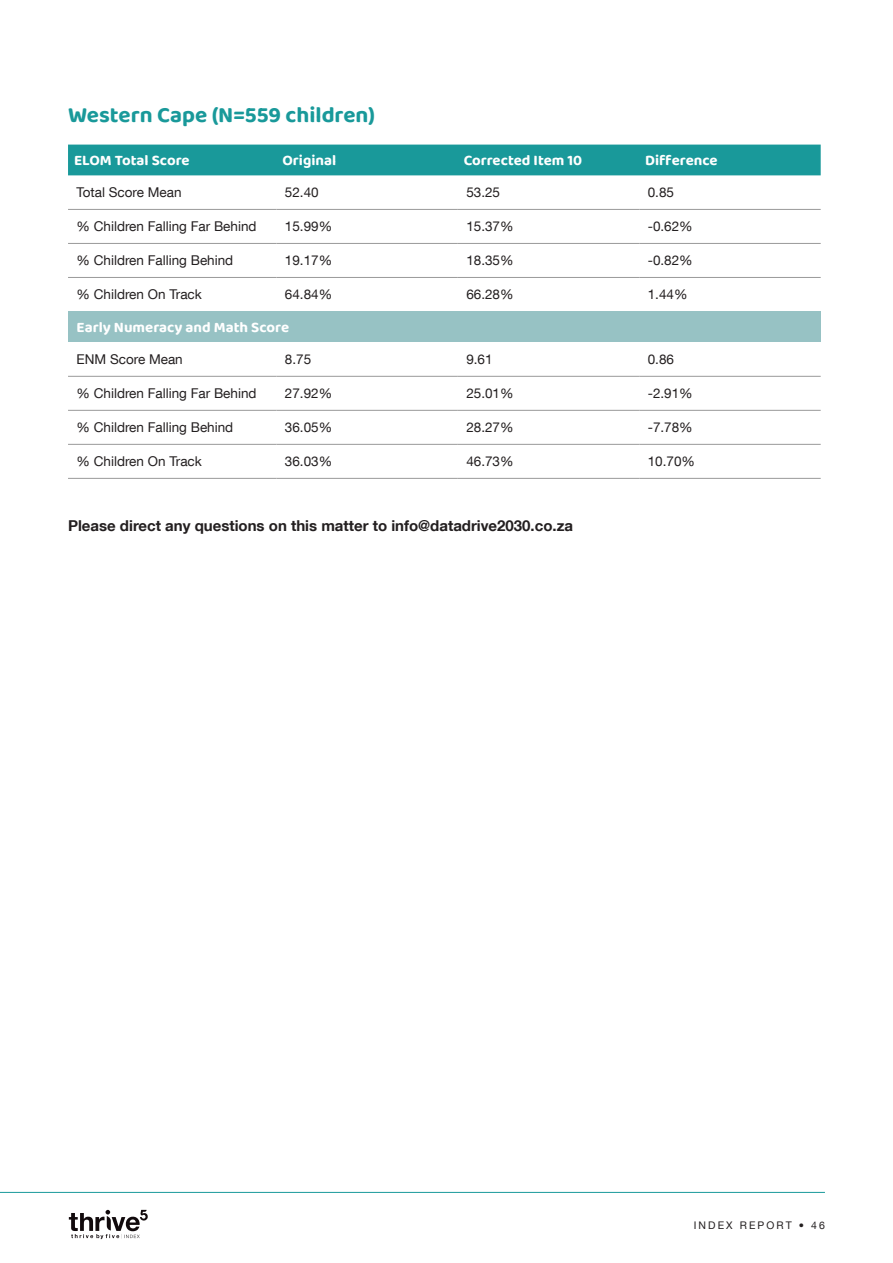
<style>
.page{position:relative;width:893px;height:1263px;background:#fff}
.page>*{position:absolute;margin:0;border:0;box-sizing:border-box;transform-origin:0 0}
.Subhead_1{font:700 22.5px "Baloo 2";color:#19999a}
.Subhead_1-2{font:700 15px "Baloo 2";color:#fff}
.Body_copy{font:700 15px "Helvetica Neue LT Com";color:#231f20}
.Table_copy{font:13.5px "Helvetica Neue LT Com";color:#231f20}
.t1{font:10.5px "Helvetica Neue LT Com";letter-spacing:.2em;color:#231f20}
</style>
<div class="page">
<svg style="left:69px;top:1210px;width:79px;height:29px"></svg>
<hr style="left:0;top:1192px;width:825px;height:1px;background:#19999a">
<div style="left:68px;top:145px;width:753px;height:30px;background:#19999a"></div>
<div style="left:68px;top:311px;width:753px;height:31px;background:#97c2c4"></div>
<hr style="left:68px;top:209px;width:208px;height:1px;background:#999">
<hr style="left:276px;top:209px;width:182px;height:1px;background:#999">
<hr style="left:458px;top:209px;width:181px;height:1px;background:#999">
<hr style="left:639px;top:209px;width:182px;height:1px;background:#999">
<hr style="left:68px;top:243px;width:208px;height:1px;background:#999">
<hr style="left:276px;top:243px;width:182px;height:1px;background:#999">
<hr style="left:458px;top:243px;width:181px;height:1px;background:#999">
<hr style="left:639px;top:243px;width:182px;height:1px;background:#999">
<hr style="left:68px;top:277px;width:208px;height:1px;background:#999">
<hr style="left:276px;top:277px;width:182px;height:1px;background:#999">
<hr style="left:458px;top:277px;width:181px;height:1px;background:#999">
<hr style="left:639px;top:277px;width:182px;height:1px;background:#999">
<hr style="left:68px;top:376px;width:208px;height:1px;background:#999">
<hr style="left:276px;top:376px;width:182px;height:1px;background:#999">
<hr style="left:458px;top:376px;width:181px;height:1px;background:#999">
<hr style="left:639px;top:376px;width:182px;height:1px;background:#999">
<hr style="left:68px;top:410px;width:208px;height:1px;background:#999">
<hr style="left:276px;top:410px;width:182px;height:1px;background:#999">
<hr style="left:458px;top:410px;width:181px;height:1px;background:#999">
<hr style="left:639px;top:410px;width:182px;height:1px;background:#999">
<hr style="left:68px;top:444px;width:208px;height:1px;background:#999">
<hr style="left:276px;top:444px;width:182px;height:1px;background:#999">
<hr style="left:458px;top:444px;width:181px;height:1px;background:#999">
<hr style="left:639px;top:444px;width:182px;height:1px;background:#999">
<hr style="left:68px;top:478px;width:208px;height:1px;background:#999">
<hr style="left:276px;top:478px;width:182px;height:1px;background:#999">
<hr style="left:458px;top:478px;width:181px;height:1px;background:#999">
<hr style="left:639px;top:478px;width:182px;height:1px;background:#999">
<p class="Subhead_1" style="left:68px;top:99px;width:309px">Western Cape (N=559 children)</p>
<p class="Subhead_1-2" style="left:74px;top:150px;width:117px">ELOM Total Score</p>
<p class="Subhead_1-2" style="left:282px;top:150px;width:55px">Original</p>
<p class="Subhead_1-2" style="left:464px;top:150px;width:120px">Corrected Item 10</p>
<p class="Subhead_1-2" style="left:645px;top:150px;width:74px">Difference</p>
<p class="Table_copy" style="left:77px;top:184px;width:107px">Total Score Mean</p>
<p class="Table_copy" style="left:285px;top:184px;width:35px">52.40</p>
<p class="Table_copy" style="left:466px;top:184px;width:35px">53.25</p>
<p class="Table_copy" style="left:648px;top:184px;width:28px">0.85</p>
<p class="Table_copy" style="left:77px;top:218px;width:182px">% Children Falling Far Behind</p>
<p class="Table_copy" style="left:285px;top:218px;width:49px">15.99%</p>
<p class="Table_copy" style="left:466px;top:218px;width:49px">15.37%</p>
<p class="Table_copy" style="left:648px;top:218px;width:47px">-0.62%</p>
<p class="Table_copy" style="left:77px;top:252px;width:158px">% Children Falling Behind</p>
<p class="Table_copy" style="left:285px;top:252px;width:49px">19.17%</p>
<p class="Table_copy" style="left:466px;top:252px;width:49px">18.35%</p>
<p class="Table_copy" style="left:648px;top:252px;width:47px">-0.82%</p>
<p class="Table_copy" style="left:77px;top:286px;width:127px">% Children On Track</p>
<p class="Table_copy" style="left:285px;top:286px;width:49px">64.84%</p>
<p class="Table_copy" style="left:466px;top:286px;width:49px">66.28%</p>
<p class="Table_copy" style="left:648px;top:286px;width:41px">1.44%</p>
<p class="Subhead_1-2" style="left:77px;top:317px;width:214px">Early Numeracy and Math Score</p>
<p class="Table_copy" style="left:77px;top:351px;width:108px">ENM Score Mean</p>
<p class="Table_copy" style="left:285px;top:351px;width:28px">8.75</p>
<p class="Table_copy" style="left:466px;top:351px;width:28px">9.61</p>
<p class="Table_copy" style="left:648px;top:351px;width:28px">0.86</p>
<p class="Table_copy" style="left:77px;top:385px;width:182px">% Children Falling Far Behind</p>
<p class="Table_copy" style="left:285px;top:385px;width:49px">27.92%</p>
<p class="Table_copy" style="left:466px;top:385px;width:49px">25.01%</p>
<p class="Table_copy" style="left:648px;top:385px;width:47px">-2.91%</p>
<p class="Table_copy" style="left:77px;top:419px;width:158px">% Children Falling Behind</p>
<p class="Table_copy" style="left:285px;top:419px;width:49px">36.05%</p>
<p class="Table_copy" style="left:466px;top:419px;width:49px">28.27%</p>
<p class="Table_copy" style="left:648px;top:419px;width:47px">-7.78%</p>
<p class="Table_copy" style="left:77px;top:453px;width:127px">% Children On Track</p>
<p class="Table_copy" style="left:285px;top:453px;width:49px">36.03%</p>
<p class="Table_copy" style="left:466px;top:453px;width:49px">46.73%</p>
<p class="Table_copy" style="left:648px;top:453px;width:49px">10.70%</p>
<p class="Body_copy" style="left:68px;top:516px;width:507px">Please direct any questions on this matter to info@datadrive2030.co.za</p>
<p class="t1" style="left:694px;top:1219px;width:133px">INDEX REPORT • 46</p>
</div>
